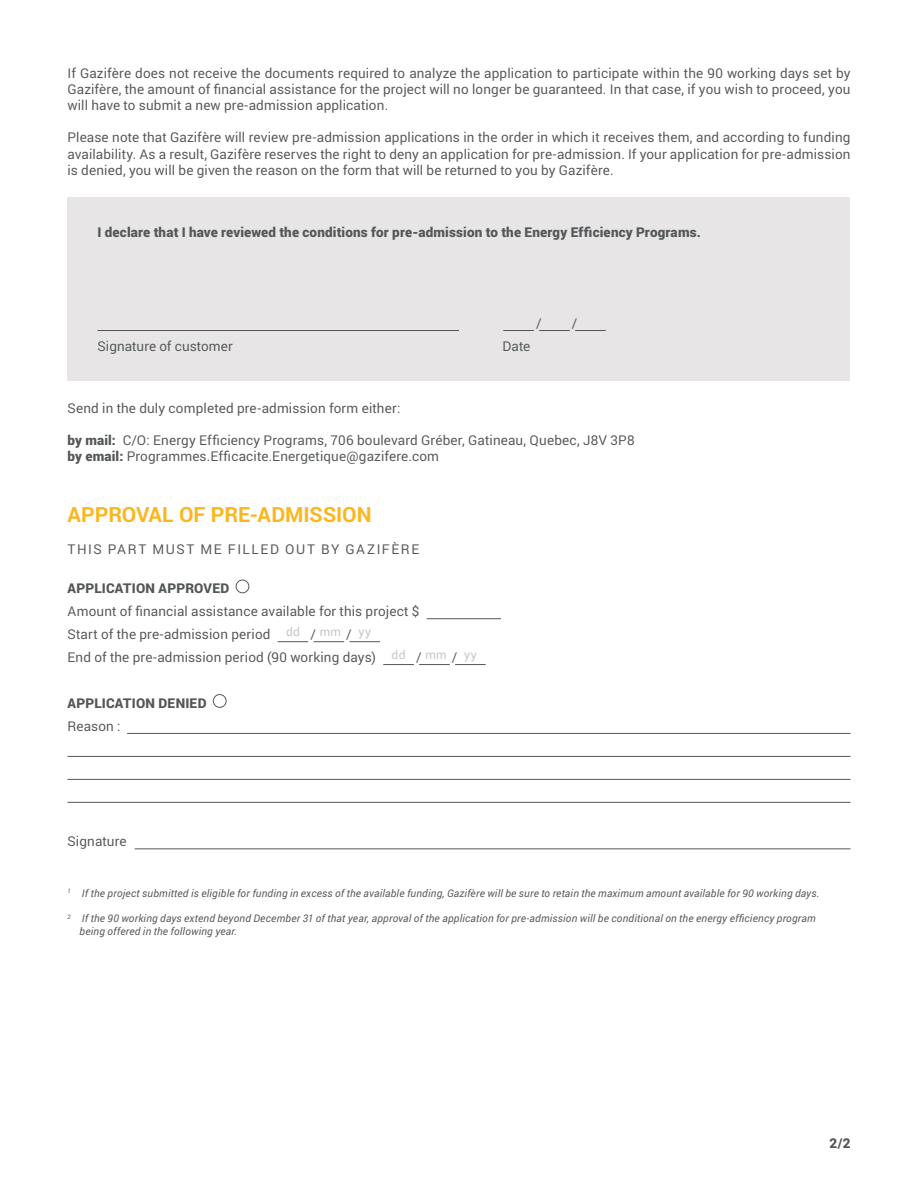
<style>
.page{position:relative;width:918px;height:1188px;background:#fff}
.page>*{position:absolute;margin:0;border:0;box-sizing:border-box;transform-origin:0 0}
.t1{font:700 21px "Roboto";color:#fcb61c}
.t2{font:13.5px/16.2px "Roboto";letter-spacing:.01em;color:#545759;text-align:justify}
.t3{font:900 13.5px "Roboto";letter-spacing:.01em;color:#545759}
.t4{font:13.5px "Roboto";letter-spacing:.115em;color:#545759}
.t5{font:12px "Roboto";letter-spacing:.02em;color:#c7c3c4}
.t6{font:italic 10.5px/12.6px "Roboto";letter-spacing:.02em;color:#545759}
.s1{font-weight:900}
</style>
<div class="page">
<div style="left:68px;top:197px;width:782px;height:184px;background:#e7e5e5"></div>
<hr style="left:98px;top:330px;width:361px;height:1px;background:#545759">
<hr style="left:427px;top:618px;width:74px;height:1px;background:#545759">
<hr style="left:127px;top:733px;width:723px;height:1px;background:#545759">
<hr style="left:278px;top:641px;width:30px;height:1px;background:#545759">
<hr style="left:314px;top:641px;width:30px;height:1px;background:#545759">
<hr style="left:349px;top:641px;width:31px;height:1px;background:#545759">
<hr style="left:383px;top:664px;width:31px;height:1px;background:#545759">
<hr style="left:419px;top:664px;width:31px;height:1px;background:#545759">
<hr style="left:455px;top:664px;width:31px;height:1px;background:#545759">
<hr style="left:503px;top:330px;width:31px;height:1px;background:#545759">
<hr style="left:539px;top:330px;width:31px;height:1px;background:#545759">
<hr style="left:575px;top:330px;width:31px;height:1px;background:#545759">
<hr style="left:68px;top:756px;width:782px;height:1px;background:#545759">
<hr style="left:68px;top:779px;width:782px;height:1px;background:#545759">
<hr style="left:68px;top:802px;width:782px;height:1px;background:#545759">
<hr style="left:135px;top:848px;width:715px;height:1px;background:#545759">
<div style="left:236px;top:580px;width:13px;height:13px;border:1px solid #545759;border-radius:50%"></div>
<div style="left:213px;top:694px;width:13px;height:14px;border:1px solid #545759;border-radius:50%"></div>
<p class="t2" style="left:68px;top:64px;width:785px">If Gazifère does not receive the documents required to analyze the application to participate within the 90 working days set by Gazifère, the amount of financial assistance for the project will no longer be guaranteed. In that case, if you wish to proceed, you will have to submit a new pre-admission application.</p>
<p class="t2" style="left:68px;top:129px;width:785px">Please note that Gazifère will review pre-admission applications in the order in which it receives them, and according to funding availability. As a result, Gazifère reserves the right to deny an application for pre-admission. If your application for pre-admission is denied, you will be given the reason on the form that will be returned to you by Gazifère.</p>
<p class="t3" style="left:98px;top:223px;width:605px">I declare that I have reviewed the conditions for pre-admission to the Energy Efficiency Programs.</p>
<p class="t2" style="left:536px;top:315px;width:7px">/</p>
<p class="t2" style="left:572px;top:315px;width:7px">/</p>
<p class="t2" style="left:98px;top:338px;width:137px">Signature of customer</p>
<p class="t2" style="left:502px;top:338px;width:29px">Date</p>
<p class="t2" style="left:68px;top:400px;width:334px">Send in the duly completed pre-admission form either:</p>
<p class="t2" style="left:68px;top:431px;width:569px"><span class="s1">by mail:</span> C/O: Energy Efficiency Programs, 706 boulevard Gréber, Gatineau, Quebec, J8V 3P8</p>
<p class="t2" style="left:68px;top:448px;width:373px"><span class="s1">by email:</span> Programmes.Efficacite.Energetique@gazifere.com</p>
<p class="t1" style="left:68px;top:500px;width:306px">APPROVAL OF PRE-ADMISSION</p>
<p class="t4" style="left:68px;top:540px;width:353px">THIS PART MUST ME FILLED OUT BY GAZIFÈRE</p>
<p class="t3" style="left:68px;top:579px;width:163px">APPLICATION APPROVED</p>
<p class="t2" style="left:68px;top:603px;width:354px">Amount of financial assistance available for this project $</p>
<p class="t2" style="left:68px;top:626px;width:205px">Start of the pre-admission period</p>
<p class="t2" style="left:68px;top:649px;width:310px">End of the pre-admission period (90 working days)</p>
<p class="t3" style="left:68px;top:694px;width:141px">APPLICATION DENIED</p>
<p class="t2" style="left:68px;top:718px;width:55px">Reason :</p>
<p class="t5" style="left:286px;top:624px;width:15px">dd</p>
<p class="t2" style="left:310px;top:626px;width:7px">/</p>
<p class="t2" style="left:346px;top:626px;width:7px">/</p>
<p class="t5" style="left:320px;top:624px;width:23px">mm</p>
<p class="t5" style="left:358px;top:624px;width:14px">yy</p>
<p class="t5" style="left:392px;top:647px;width:15px">dd</p>
<p class="t2" style="left:416px;top:649px;width:7px">/</p>
<p class="t2" style="left:452px;top:649px;width:7px">/</p>
<p class="t5" style="left:425px;top:647px;width:23px">mm</p>
<p class="t5" style="left:464px;top:647px;width:14px">yy</p>
<p class="t2" style="left:68px;top:832px;width:61px">Signature</p>
<p class="t6" style="left:68px;top:887px;width:753px"><sup>1</sup> If the project submitted is eligible for funding in excess of the available funding, Gazifère will be sure to retain the maximum amount available for 90 working days.</p>
<p class="t6" style="left:80px;top:912px;width:738px;text-indent:-12px"><sup>2</sup> If the 90 working days extend beyond December 31 of that year, approval of the application for pre-admission will be conditional on the energy efficiency program being offered in the following year.</p>
<p class="t3" style="left:830px;top:1133px;width:22px">2/2</p>
</div>
